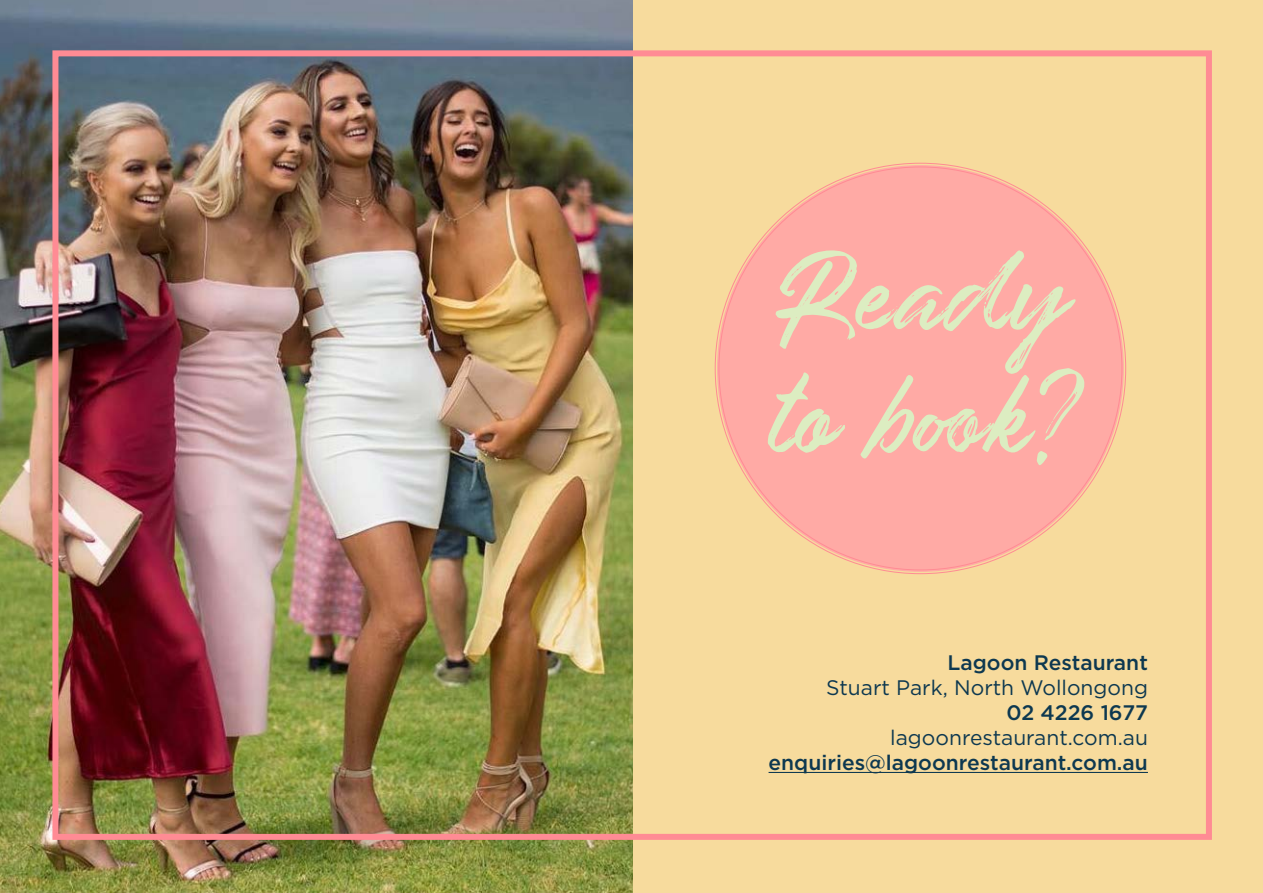
<style>
.page{position:relative;width:1263px;height:893px;background:#fff}
.page>*{position:absolute;margin:0;border:0;box-sizing:border-box;transform-origin:0 0}
.t1{font:87px/123px "Underland";color:#dcedc1}
.t2{font:500 21px "Gotham";color:#0d3850}
.t3{font:21px "Gotham";color:#0d3850}
</style>
<div class="page">
<div style="left:0;top:0;width:1262px;height:893px;background:#f7db9d"></div>
<img style="left:0;top:0;width:632px;height:893px">
<div style="left:52px;top:50px;width:1160px;height:790px;border:6px solid #ff8b94"></div>
<hr style="left:768px;top:772px;width:380px;height:1px;background:#0d3850">
<div style="left:717px;top:165px;width:407px;height:407px;background:#ffaaa5;border-radius:50%"></div>
<h1 class="t1" style="left:768px;top:238px;width:305px">Ready to book?</h1>
<p class="t2" style="left:947px;top:648px;width:202px">Lagoon Restaurant</p>
<p class="t3" style="left:826px;top:674px;width:323px">Stuart Park, North Wollongong</p>
<p class="t2" style="left:1006px;top:699px;width:143px">02 4226 1677</p>
<p class="t3" style="left:890px;top:724px;width:259px">lagoonrestaurant.com.au</p>
<p class="t2" style="left:768px;top:749px;width:381px">enquiries@lagoonrestaurant.com.au</p>
</div>
